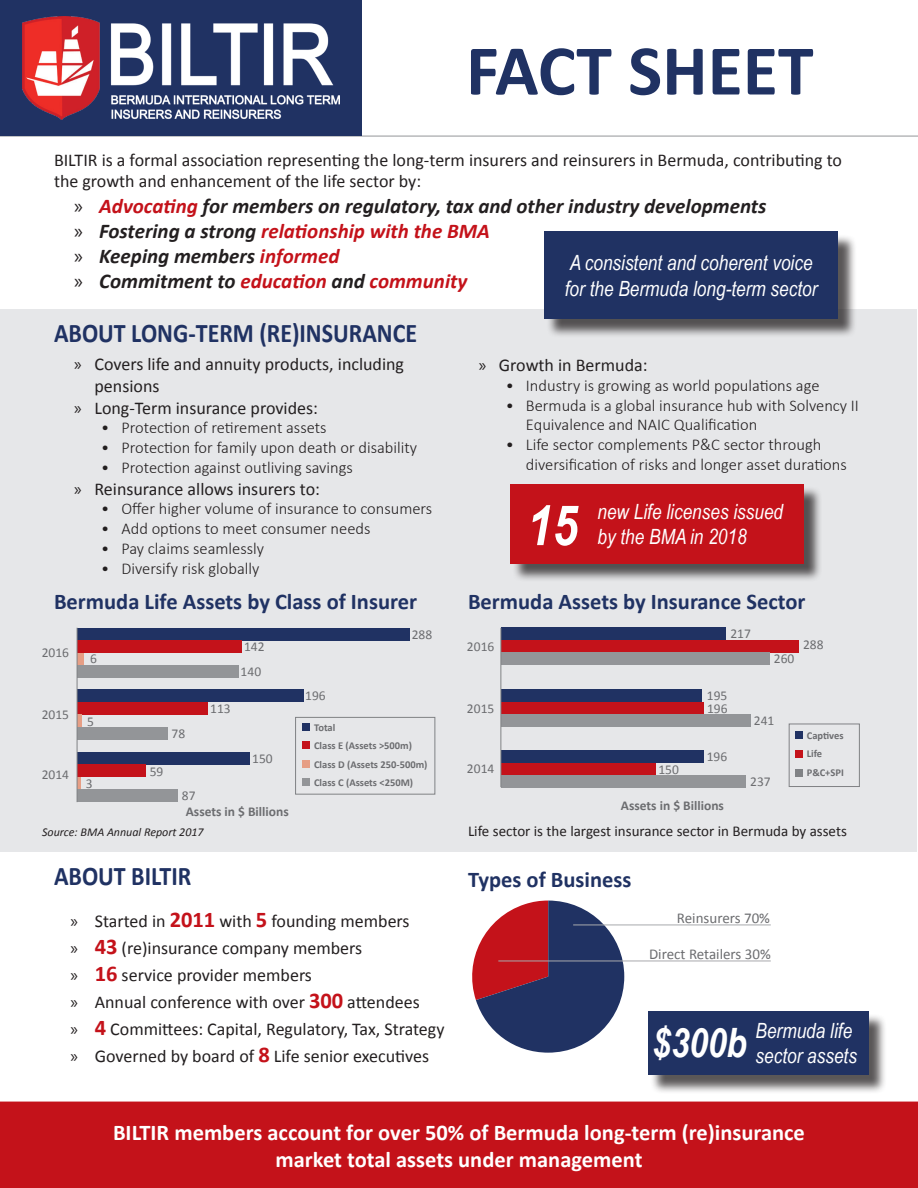
<style>
.page{position:relative;width:918px;height:1188px;background:#fff}
.page>*{position:absolute;margin:0;border:0;box-sizing:border-box;transform-origin:0 0}
.t1{font:700 72px "Calibri";color:#203263}
.t2{font:italic 700 55.5px "Arial Narrow";color:#fff}
.t3{font:700 27px "Calibri";color:#203263;scale:.89 1}
.t4{font:700 22.5px/27px "Calibri";color:#fff;text-align:center}
.t5{font:700 22.5px "Calibri";color:#203263}
.t6{font:italic 700 21px/25.2px "Calibri";color:#231f20}
.t7{font:italic 21px/25.2px "Arial Narrow";color:#fff}
.t8{font:18px/27px "Calibri";color:#231f20}
.t9{font:300 16.5px/19.8px "Calibri";color:#231f20}
.t10{font:15px "Calibri";color:#231f20}
.t11{font:15px "Calibri";color:#6c6d70}
.t12{font:13.5px/25.5px "Calibri";color:#6c6d70}
.t13{font:700 13.5px "Calibri";color:#6c6d70}
.t14{font:italic 12px "Calibri";color:#231f20}
.t15{font:700 10.5px/18.8px "Calibri";color:#6c6d70}
.s1{font-family:"Myriad Pro";font-weight:400;font-style:normal}
.s2{color:#c4121a}
.s3{font-family:"Myriad Pro"}
.s4{font-weight:700;font-size:22.5px;color:#c4121a}
</style>
<div class="page">
<div style="left:1px;top:309px;width:916px;height:543px;background:#e6e7e9"></div>
<hr style="left:0;top:136px;width:918px;height:1px;background:#939598">
<div style="left:547px;top:234px;width:310px;height:104px;background:#231f20;opacity:.75"></div>
<div style="left:544px;top:232px;width:294px;height:87px;background:#203263"></div>
<div style="left:512px;top:486px;width:310px;height:97px;background:#231f20;opacity:.75"></div>
<div style="left:510px;top:484px;width:294px;height:80px;background:#c4121a"></div>
<div style="left:77px;top:628px;width:333px;height:12px;background:#203263"></div>
<div style="left:77px;top:690px;width:227px;height:12px;background:#203263"></div>
<div style="left:77px;top:752px;width:173px;height:12px;background:#203263"></div>
<div style="left:77px;top:640px;width:165px;height:13px;background:#c4121a"></div>
<div style="left:77px;top:702px;width:131px;height:12px;background:#c4121a"></div>
<div style="left:77px;top:765px;width:69px;height:12px;background:#c4121a"></div>
<div style="left:77px;top:653px;width:7px;height:12px;background:#e69e85"></div>
<div style="left:77px;top:715px;width:5px;height:12px;background:#e69e85"></div>
<svg style="left:78px;top:777px;width:2px;height:13px"></svg>
<div style="left:77px;top:666px;width:162px;height:12px;background:#939598"></div>
<div style="left:77px;top:727px;width:90px;height:12px;background:#939598"></div>
<div style="left:77px;top:790px;width:101px;height:12px;background:#939598"></div>
<hr style="left:77px;top:628px;width:1px;height:174px;background:#808285">
<div style="left:295px;top:717px;width:140px;height:77px;border:1px solid #808285"></div>
<div style="left:501px;top:628px;width:224px;height:12px;background:#203263"></div>
<div style="left:501px;top:690px;width:201px;height:12px;background:#203263"></div>
<div style="left:501px;top:751px;width:202px;height:12px;background:#203263"></div>
<div style="left:501px;top:640px;width:298px;height:12px;background:#c4121a"></div>
<div style="left:501px;top:702px;width:202px;height:12px;background:#c4121a"></div>
<div style="left:501px;top:763px;width:154px;height:12px;background:#c4121a"></div>
<div style="left:501px;top:652px;width:269px;height:13px;background:#939598"></div>
<div style="left:501px;top:715px;width:249px;height:12px;background:#939598"></div>
<div style="left:501px;top:775px;width:245px;height:13px;background:#939598"></div>
<hr style="left:501px;top:628px;width:1px;height:159px;background:#808285">
<div style="left:789px;top:724px;width:71px;height:63px;border:1px solid #808285"></div>
<div style="left:1px;top:1102px;width:916px;height:85px;background:#c4121a"></div>
<div style="left:0;top:1102px;width:918px;height:86px;border:2px solid #c4121a"></div>
<div style="left:302px;top:742px;width:8px;height:7px;background:#c4121a"></div>
<div style="left:302px;top:760px;width:8px;height:8px;background:#e69e85"></div>
<div style="left:302px;top:778px;width:8px;height:8px;background:#939598"></div>
<div style="left:302px;top:723px;width:8px;height:8px;background:#203263"></div>
<div style="left:796px;top:731px;width:7px;height:7px;background:#203263"></div>
<div style="left:796px;top:750px;width:7px;height:7px;background:#c4121a"></div>
<div style="left:796px;top:769px;width:7px;height:7px;background:#808285"></div>
<div style="left:0;top:0;width:362px;height:136px;background:#203263"></div>
<img style="left:22px;top:17px;width:317px;height:103px">
<svg style="left:472px;top:901px;width:152px;height:152px"></svg>
<hr style="left:573px;top:925px;width:198px;height:1px;background:#a8a9ad">
<hr style="left:498px;top:961px;width:273px;height:1px;background:#a8a9ad">
<div style="left:650px;top:1014px;width:237px;height:80px;background:#231f20;opacity:.75"></div>
<div style="left:648px;top:1011px;width:220px;height:64px;background:#203263"></div>
<h1 class="t1" style="left:466px;top:25px;width:349px">FACT SHEET</h1>
<p class="t8" style="left:54px;top:149px;width:790px;line-height:21.6px">BILTIR is a formal association representing the long-term insurers and reinsurers in Bermuda, contributing to the growth and enhancement of the life sector by:</p>
<p class="t6" style="left:74px;top:193px;width:694px"><span class="s1">»</span> <span class="s2">Advocating</span> for members on regulatory, tax and other industry developments <span class="s1">»</span> Fostering a strong <span class="s2">relationship with the BMA<br></span><span class="s1">»</span> Keeping members <span class="s2">informed<br></span><span class="s1">»</span> Commitment to <span class="s2">education</span> and <span class="s2">community</span></p>
<p class="t7" style="left:565px;top:250px;width:254px">A consistent and coherent voice for the Bermuda long-term sector</p>
<h3 class="t3" style="left:54px;top:316px;width:410px">ABOUT LONG-TERM (RE)INSURANCE</h3>
<p class="t8" style="left:74px;top:351px;width:331px"><span class="s3">»</span> Covers life and annuity products, including</p>
<p class="t8" style="left:94px;top:373px;width:66px">pensions</p>
<p class="t8" style="left:74px;top:394px;width:245px"><span class="s3">»</span> Long-Term insurance provides:</p>
<p class="t9" style="left:101px;top:417px;width:227px">• Protection of retirement assets</p>
<p class="t9" style="left:101px;top:437px;width:317px">• Protection for family upon death or disability</p>
<p class="t9" style="left:101px;top:457px;width:253px">• Protection against outliving savings</p>
<p class="t8" style="left:74px;top:475px;width:247px"><span class="s3">»</span> Reinsurance allows insurers to:</p>
<p class="t9" style="left:101px;top:498px;width:333px">• Offer higher volume of insurance to consumers</p>
<p class="t9" style="left:101px;top:518px;width:271px">• Add options to meet consumer needs</p>
<p class="t9" style="left:101px;top:538px;width:164px">• Pay claims seamlessly</p>
<p class="t9" style="left:101px;top:558px;width:160px">• Diversify risk globally</p>
<p class="t8" style="left:479px;top:352px;width:170px"><span class="s3">»</span> Growth in Bermuda:</p>
<p class="t9" style="left:506px;top:375px;width:315px">• Industry is growing as world populations age</p>
<p class="t9" style="left:526px;top:395px;width:335px;text-indent:-20px">• Bermuda is a global insurance hub with Solvency II<br>Equivalence and NAIC Qualification</p>
<p class="t9" style="left:526px;top:434px;width:322px;text-indent:-20px">• Life sector complements P&amp;C sector through diversification of risks and longer asset durations</p>
<h2 class="t2" style="left:527px;top:484px;width:52px">15</h2>
<p class="t7" style="left:598px;top:499px;width:187px">new Life licenses issued</p>
<p class="t7" style="left:598px;top:524px;width:151px">by the BMA in 2018</p>
<p class="t5" style="left:54px;top:588px;width:365px">Bermuda Life Assets by Class of Insurer</p>
<p class="t5" style="left:468px;top:588px;width:339px">Bermuda Assets by Insurance Sector</p>
<p class="t12" style="left:42px;top:640px;width:29px">2016</p>
<p class="t12" style="left:90px;top:646px;width:8px">6</p>
<p class="t12" style="left:241px;top:634px;width:25px">142<br>140</p>
<p class="t12" style="left:412px;top:622px;width:22px">288</p>
<p class="t12" style="left:467px;top:634px;width:29px">2016</p>
<p class="t12" style="left:730px;top:620px;width:22px">217</p>
<p class="t12" style="left:774px;top:645px;width:22px">260</p>
<p class="t12" style="left:803px;top:632px;width:22px">288</p>
<p class="t12" style="left:305px;top:683px;width:22px">196</p>
<p class="t12" style="left:707px;top:683px;width:22px">195</p>
<p class="t12" style="left:42px;top:702px;width:29px">2015</p>
<p class="t12" style="left:42px;top:761px;width:29px">2014</p>
<p class="t12" style="left:87px;top:708px;width:8px">5</p>
<p class="t12" style="left:86px;top:771px;width:8px">3</p>
<p class="t12" style="left:172px;top:721px;width:15px">78</p>
<p class="t12" style="left:150px;top:759px;width:15px">59</p>
<p class="t12" style="left:210px;top:696px;width:22px">113</p>
<p class="t12" style="left:252px;top:746px;width:22px">150</p>
<p class="t15" style="left:314px;top:718px;width:23px">Total</p>
<p class="t15" style="left:314px;top:737px;width:115px;line-height:18.3px">Class E (Assets &gt;500m)<br>Class D (Assets 250-500m)</p>
<p class="t15" style="left:314px;top:773px;width:101px">Class C (Assets &lt;250M)</p>
<p class="t12" style="left:467px;top:696px;width:29px">2015</p>
<p class="t12" style="left:467px;top:755px;width:29px">2014</p>
<p class="t12" style="left:658px;top:757px;width:22px">150</p>
<p class="t12" style="left:707px;top:696px;width:22px">196</p>
<p class="t12" style="left:707px;top:744px;width:22px">196</p>
<p class="t12" style="left:754px;top:708px;width:22px">241</p>
<p class="t12" style="left:750px;top:769px;width:22px">237</p>
<p class="t15" style="left:807px;top:726px;width:39px">Captives<br>Life<br>P&amp;C+SPI</p>
<p class="t12" style="left:182px;top:783px;width:15px">87</p>
<p class="t13" style="left:186px;top:803px;width:105px">Assets in $ Billions</p>
<p class="t13" style="left:621px;top:797px;width:105px">Assets in $ Billions</p>
<p class="t14" style="left:42px;top:824px;width:163px">Source: BMA Annual Report 2017</p>
<p class="t10" style="left:468px;top:821px;width:380px">Life sector is the largest insurance sector in Bermuda by assets</p>
<h3 class="t3" style="left:54px;top:859px;width:156px">ABOUT BILTIR</h3>
<p class="t8" style="left:70px;top:907px;width:376px"><span class="s3">»</span> Started in <span class="s4">2011</span> with <span class="s4">5</span> founding members<br><span class="s3">»</span> <span class="s4">43</span> (re)insurance company members<br><span class="s3">»</span> <span class="s4">16</span> service provider members<br><span class="s3">»</span> Annual conference with over <span class="s4">300</span> attendees<br><span class="s3">»</span> <span class="s4">4</span> Committees: Capital, Regulatory, Tax, Strategy <span class="s3">»</span> Governed by board of <span class="s4">8</span> Life senior executives</p>
<p class="t5" style="left:468px;top:865px;width:165px">Types of Business</p>
<p class="t11" style="left:677px;top:909px;width:95px">Reinsurers 70%</p>
<p class="t11" style="left:649px;top:945px;width:123px">Direct Retailers 30%</p>
<p class="t7" style="left:653px;top:1018px;width:206px;text-align:right">Bermuda life<br><sup>$300b</sup> sector assets</p>
<p class="t4" style="left:113px;top:1119px;width:693px">BILTIR members account for over 50% of Bermuda long-term (re)insurance market total assets under management</p>
<p class="t4" style="left:105px;top:1121px;width:203px">BILTIR members acco</p>
<p class="t4" style="left:509px;top:1121px;width:303px">ermuda long-term /insurance</p>
<p class="t4" style="left:270px;top:1144px;width:63px">marke</p>
<p class="t4" style="left:596px;top:1144px;width:52px">ment</p>
</div>
